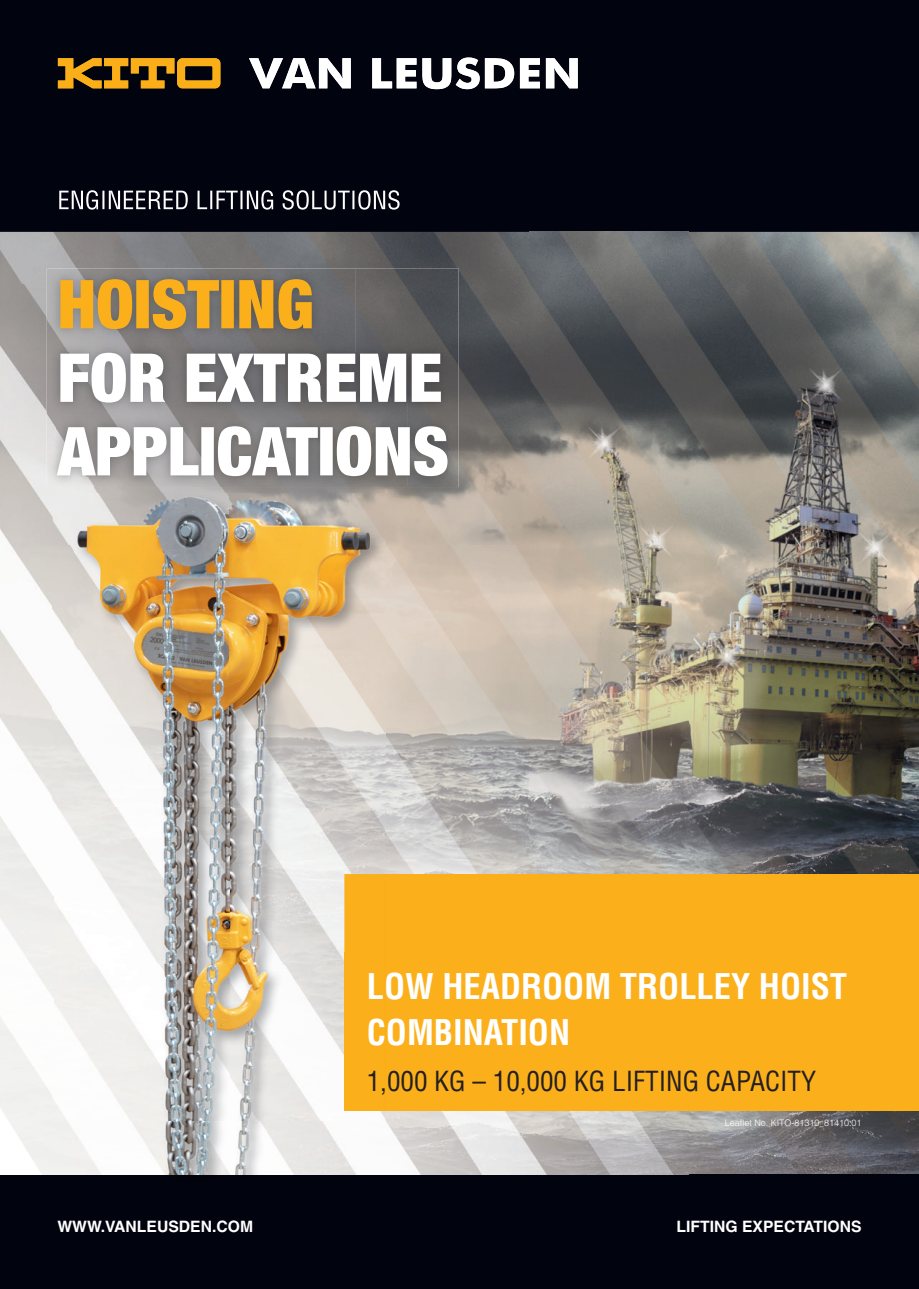
<style>
.page{position:relative;width:919px;height:1289px;background:#fff}
.page>*{position:absolute;margin:0;border:0;box-sizing:border-box;transform-origin:0 0}
.t1{font:700 condensed 34.5px/46px "Helvetica LT Std";color:#fff}
.t2{font:condensed 27px "Helvetica LT Std";color:#231f20}
.t3{font:700 17.55px "Helvetica LT Std";color:#231f20}
.t4{font:700 15.75px "Helvetica LT Std";color:#fff}
.t5{font:300 9px "Helvetica LT Std";color:#fff}
</style>
<div class="page">
<div style="left:0;top:0;width:918px;height:232px;background:#01030e"></div>
<img style="left:688px;top:232px;width:230px;height:942px">
<div style="left:0;top:1174px;width:918px;height:114px;background:#01030e"></div>
<div style="left:344px;top:874px;width:574px;height:236px;background:#fbb01b"></div>
<img style="left:75px;top:546px;width:310px;height:629px">
<img style="left:0;top:58px;width:529px;height:226px">
<img style="left:529px;top:58px;width:159px;height:488px">
<img style="left:59px;top:190px;width:340px;height:20px">
<img style="left:0;top:284px;width:53px;height:890px">
<img style="left:424px;top:284px;width:106px;height:262px">
<img style="left:53px;top:487px;width:371px;height:59px">
<img style="left:53px;top:546px;width:22px;height:628px">
<img style="left:385px;top:546px;width:303px;height:628px">
<img style="left:47px;top:268px;width:411px;height:87px">
<img style="left:47px;top:355px;width:51px;height:132px">
<img style="left:407px;top:355px;width:51px;height:132px">
<img style="left:98px;top:402px;width:309px;height:85px">
<img style="left:60px;top:279px;width:252px;height:50px">
<img style="left:60px;top:353px;width:382px;height:49px">
<img style="left:57px;top:426px;width:390px;height:50px">
<img style="left:58px;top:58px;width:162px;height:30px">
<img style="left:249px;top:58px;width:67px;height:30px">
<img style="left:319px;top:58px;width:32px;height:30px">
<img style="left:372px;top:58px;width:20px;height:30px">
<img style="left:396px;top:58px;width:20px;height:30px">
<img style="left:422px;top:58px;width:29px;height:31px">
<img style="left:455px;top:57px;width:25px;height:32px">
<img style="left:485px;top:58px;width:29px;height:30px">
<img style="left:520px;top:58px;width:20px;height:30px">
<img style="left:546px;top:58px;width:31px;height:30px">
<img style="left:344px;top:874px;width:41px;height:78px">
<img style="left:344px;top:952px;width:41px;height:158px">
<h1 class="t1" style="left:367px;top:963px;width:482px">LOW HEADROOM TROLLEY HOIST<br>COMBINATION</h1>
<h2 class="t2" style="left:367px;top:1064px;width:451px">1,000 KG – 10,000 KG LIFTING CAPACITY</h2>
<p class="t3" style="left:446px;top:1063px;width:169px">Explosion Protected</p>
<p class="t5" style="left:724px;top:1116px;width:138px">Leaflet No. KITO-81310_81410.01</p>
<p class="t4" style="left:57px;top:1216px;width:197px">WWW.VANLEUSDEN.COM</p>
<p class="t4" style="left:676px;top:1216px;width:186px">LIFTING EXPECTATIONS</p>
</div>
